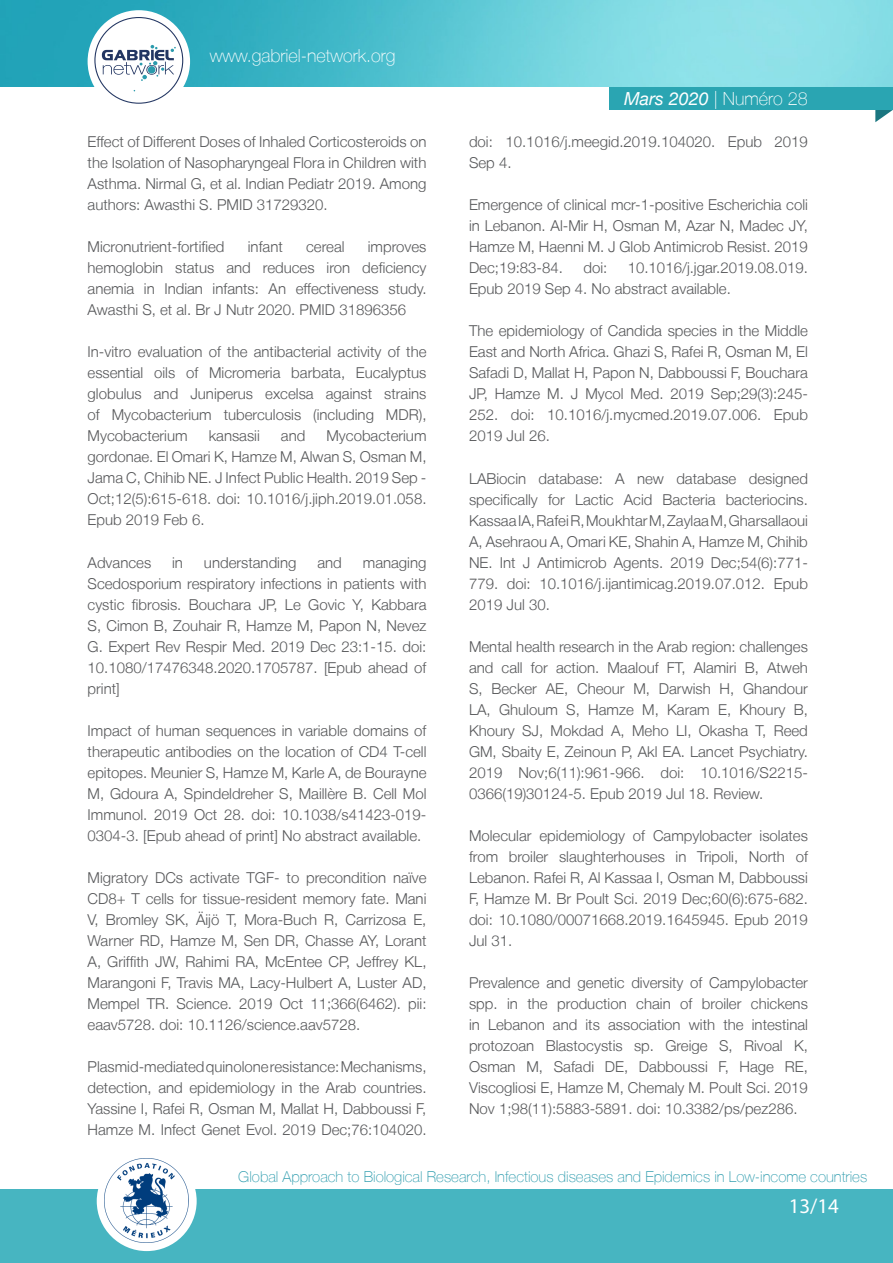
<style>
.page{position:relative;width:893px;height:1263px;background:#fff}
.page>*{position:absolute;margin:0;border:0;box-sizing:border-box;transform-origin:0 0}
.t1{font:21px "Myriad Pro";color:#fff}
.t2{font:100 18px "Helvetica Neue LT";color:#fff}
.t3{font:300 15px/21px "Helvetica Neue LT";color:#57585a;text-align:justify}
.t4{font:100 15px "Helvetica Neue LT";color:#2b9bad}
.s1{font-weight:400;font-style:italic}
</style>
<div class="page">
<div style="left:0;top:1190px;width:893px;height:73px;background:#47b5c1"></div>
<svg style="left:875px;top:110px;width:18px;height:12px"></svg>
<div style="left:610px;top:86px;width:283px;height:24px;background:#2aa5b2"></div>
<div style="left:97px;top:1151px;width:100px;height:100px;background:#fff;border-radius:50%"></div>
<img style="left:104px;top:1159px;width:84px;height:83px">
<img style="left:0;top:0;width:893px;height:86px">
<div style="left:88px;top:10px;width:102px;height:103px;background:#fff;border-radius:50%"></div>
<svg style="left:94px;top:17px;width:89px;height:87px"></svg>
<p class="t2" style="left:210px;top:45px;width:187px">www.gabriel-network.org</p>
<p class="t3" style="left:88px;top:131px;width:340px">Effect of Different Doses of Inhaled Corticosteroids on the Isolation of Nasopharyngeal Flora in Children with Asthma. Nirmal G, et al. Indian Pediatr 2019. Among authors: Awasthi S. PMID 31729320.</p>
<p class="t3" style="left:88px;top:236px;width:138px">Micronutrient-fortified</p>
<p class="t3" style="left:248px;top:236px;width:36px">infant</p>
<p class="t3" style="left:306px;top:236px;width:40px">cereal</p>
<p class="t3" style="left:88px;top:236px;width:340px;text-indent:280px">improves hemoglobin status and reduces iron deficiency anemia in Indian infants: An effectiveness study.<br>Awasthi S, et al. Br J Nutr 2020. PMID 31896356</p>
<p class="t3" style="left:88px;top:341px;width:340px">In-vitro evaluation of the antibacterial activity of the essential oils of Micromeria barbata, Eucalyptus globulus and Juniperus excelsa against strains of Mycobacterium tuberculosis (including MDR), Mycobacterium</p>
<p class="t3" style="left:88px;top:425px;width:340px;text-indent:239px">Mycobacterium gordonae. El Omari K, Hamze M, Alwan S, Osman M, Jama C, Chihib NE. J Infect Public Health. 2019 Sep - Oct;12(5):615-618. doi: 10.1016/j.jiph.2019.01.058.<br>Epub 2019 Feb 6.</p>
<p class="t3" style="left:88px;top:551px;width:65px">Advances</p>
<p class="t3" style="left:172px;top:551px;width:12px">in</p>
<p class="t3" style="left:204px;top:551px;width:94px">understanding</p>
<p class="t3" style="left:317px;top:551px;width:26px">and</p>
<p class="t3" style="left:209px;top:425px;width:53px">kansasii</p>
<p class="t3" style="left:281px;top:425px;width:26px">and</p>
<p class="t3" style="left:88px;top:551px;width:340px;text-indent:275px">managing Scedosporium respiratory infections in patients with cystic fibrosis. Bouchara JP, Le Govic Y, Kabbara S, Cimon B, Zouhair R, Hamze M, Papon N, Nevez G. Expert Rev Respir Med. 2019 Dec 23:1-15. doi:<br>10.1080/17476348.2020.1705787. [Epub ahead of print]</p>
<p class="t3" style="left:88px;top:720px;width:340px">Impact of human sequences in variable domains of therapeutic antibodies on the location of CD4 T-cell epitopes. Meunier S, Hamze M, Karle A, de Bourayne M, Gdoura A, Spindeldreher S, Maillère B. Cell Mol Immunol. 2019 Oct 28. doi: 10.1038/s41423-019- 0304-3. [Epub ahead of print] No abstract available.</p>
<p class="t3" style="left:88px;top:867px;width:340px">Migratory DCs activate TGF- to precondition naïve CD8+ T cells for tissue-resident memory fate. Mani V, Bromley SK, Äijö T, Mora-Buch R, Carrizosa E, Warner RD, Hamze M, Sen DR, Chasse AY, Lorant A, Griffith JW, Rahimi RA, McEntee CP, Jeffrey KL, Marangoni F, Travis MA, Lacy-Hulbert A, Luster AD, Mempel TR. Science. 2019 Oct 11;366(6462). pii: eaav5728. doi: 10.1126/science.aav5728.</p>
<p class="t3" style="left:88px;top:1056px;width:340px">Plasmid-mediated quinolone resistance: Mechanisms, detection, and epidemiology in the Arab countries.<br>Yassine I, Rafei R, Osman M, Mallat H, Dabboussi F, Hamze M. Infect Genet Evol. 2019 Dec;76:104020.</p>
<p class="t2" style="left:624px;top:88px;width:185px"><span class="s1">Mars 2020</span> | Numéro 28</p>
<p class="t3" style="left:469px;top:131px;width:340px">doi: 10.1016/j.meegid.2019.104020. Epub 2019<br>Sep 4.</p>
<p class="t3" style="left:469px;top:194px;width:340px">Emergence of clinical mcr-1-positive Escherichia coli in Lebanon. Al-Mir H, Osman M, Azar N, Madec JY, Hamze M, Haenni M. J Glob Antimicrob Resist. 2019<br>Dec;19:83-84.</p>
<p class="t3" style="left:469px;top:257px;width:340px;text-indent:159px">10.1016/j.jgar.2019.08.019.<br>Epub 2019 Sep 4. No abstract available.</p>
<p class="t3" style="left:469px;top:320px;width:340px">The epidemiology of Candida species in the Middle East and North Africa. Ghazi S, Rafei R, Osman M, El Safadi D, Mallat H, Papon N, Dabboussi F, Bouchara JP, Hamze M. J Mycol Med. 2019 Sep;29(3):245- 252. doi: 10.1016/j.mycmed.2019.07.006. Epub 2019 Jul 26.</p>
<p class="t3" style="left:469px;top:467px;width:340px">LABiocin database: A new database designed specifically for Lactic Acid Bacteria bacteriocins.<br>Kassaa IA, Rafei R, Moukhtar M, Zaylaa M, Gharsallaoui A, Asehraou A, Omari KE, Shahin A, Hamze M, Chihib NE. Int J Antimicrob Agents. 2019 Dec;54(6):771- 779. doi: 10.1016/j.ijantimicag.2019.07.012. Epub 2019 Jul 30.</p>
<p class="t3" style="left:469px;top:636px;width:340px">Mental health research in the Arab region: challenges and call for action. Maalouf FT, Alamiri B, Atweh S, Becker AE, Cheour M, Darwish H, Ghandour LA, Ghuloum S, Hamze M, Karam E, Khoury B, Khoury SJ, Mokdad A, Meho LI, Okasha T, Reed GM, Sbaity E, Zeinoun P, Akl EA. Lancet Psychiatry.<br>2019 Nov;6(11):961-966. doi: 10.1016/S2215- 0366(19)30124-5. Epub 2019 Jul 18. Review.</p>
<p class="t3" style="left:469px;top:825px;width:340px">Molecular epidemiology of Campylobacter isolates from broiler slaughterhouses in Tripoli, North of Lebanon. Rafei R, Al Kassaa I, Osman M, Dabboussi F, Hamze M. Br Poult Sci. 2019 Dec;60(6):675-682. doi: 10.1080/00071668.2019.1645945. Epub 2019<br>Jul 31.</p>
<p class="t3" style="left:469px;top:972px;width:340px">Prevalence and genetic diversity of Campylobacter spp. in the production chain of broiler chickens in Lebanon and its association with the intestinal protozoan Blastocystis sp. Greige S, Rivoal K, Osman M, Safadi DE, Dabboussi F, Hage RE, Viscogliosi E, Hamze M, Chemaly M. Poult Sci. 2019<br>Nov 1;98(11):5883-5891. doi: 10.3382/ps/pez286.</p>
<p class="t3" style="left:583px;top:257px;width:25px">doi:</p>
<p class="t4" style="left:238px;top:1168px;width:630px">Global Approach to Biological Research, Infectious diseases and Epidemics in Low-income countries</p>
<h1 class="t1" style="left:789px;top:1193px;width:52px">13/14</h1>
</div>
